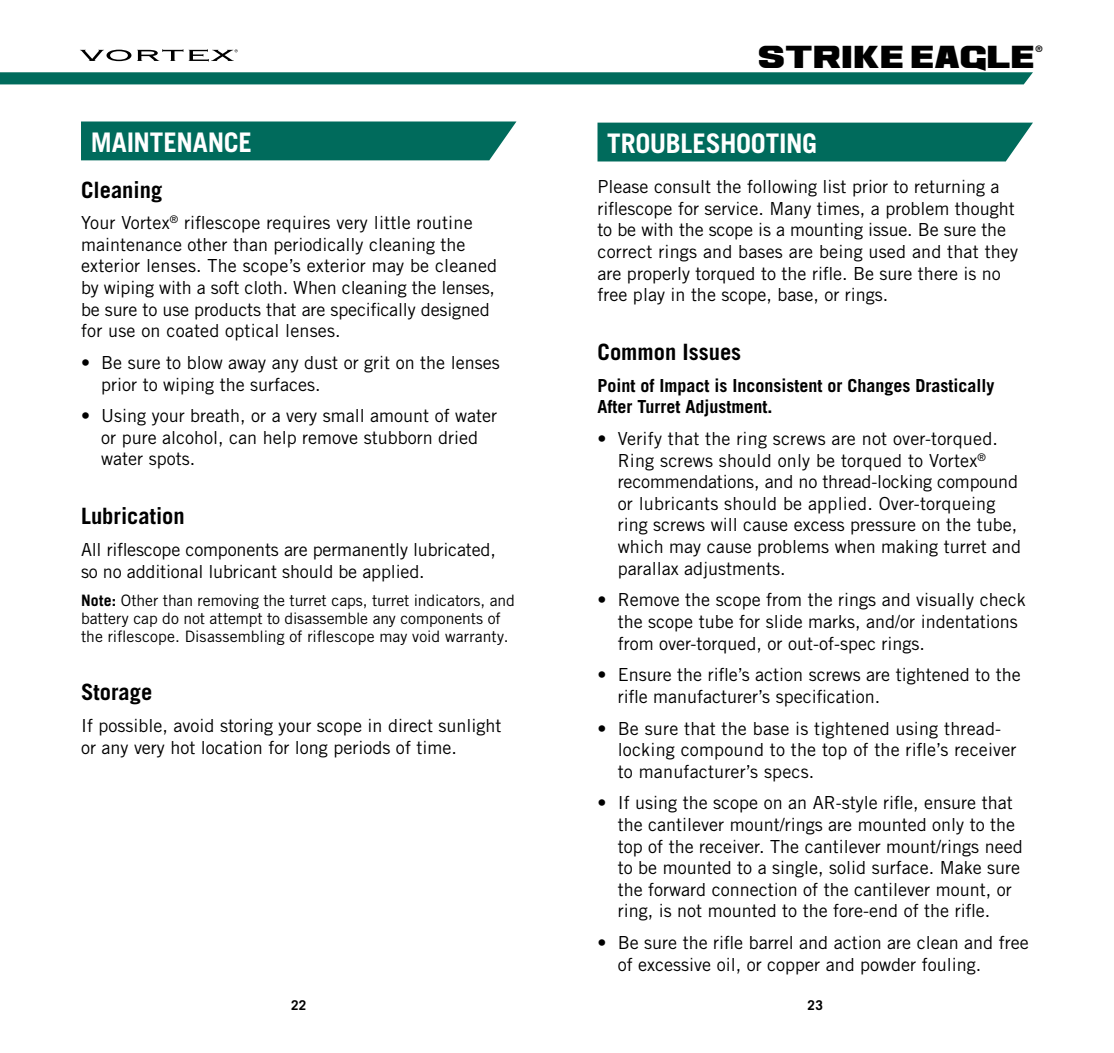
<style>
.page{position:relative;width:1114px;height:1053px;background:#fff}
.page>*{position:absolute;margin:0;border:0;box-sizing:border-box;transform-origin:0 0}
.t1{font:700 27px "Trade Gothic LT Std";letter-spacing:-.01em;color:#fff}
.t2{font:24.75px "Ash";letter-spacing:.005em;color:#000}
.t3{font:700 22.5px "Trade Gothic LT Std";color:#000}
.t4{font:18px/21.6px "Trade Gothic LT Std";color:#000}
.t5{font:700 18px/21.6px "Trade Gothic LT Std";color:#000}
.t6{font:15.75px/18px "Trade Gothic LT Std";color:#000}
.t7{font:700 13.5px "Trade Gothic LT Std";color:#000}
.t8{font:9px "Trade Gothic LT Std Bd Cn 20";color:#000}
.s1{font-weight:700}
</style>
<div class="page">
<svg style="left:0;top:72px;width:1033px;height:12px;background:#076f60"></svg>
<svg style="left:80px;top:49px;width:158px;height:12px"></svg>
<div style="left:597px;top:123px;width:436px;height:38px;background:#006b5c"></div>
<div style="left:81px;top:122px;width:435px;height:38px;background:#006b5c"></div>
<h1 class="t1" style="left:91px;top:126px;width:163px">MAINTENANCE</h1>
<p class="t3" style="left:81px;top:176px;width:83px">Cleaning</p>
<p class="t4" style="left:81px;top:212px;width:418px">Your Vortex<sup>®</sup> riflescope requires very little routine maintenance other than periodically cleaning the exterior lenses. The scope’s exterior may be cleaned by wiping with a soft cloth. When cleaning the lenses, be sure to use products that are specifically designed for use on coated optical lenses.</p>
<p class="t4" style="left:101px;top:352px;width:400px;text-indent:-20px">• Be sure to blow away any dust or grit on the lenses prior to wiping the surfaces.</p>
<p class="t4" style="left:101px;top:405px;width:397px;text-indent:-20px">• Using your breath, or a very small amount of water or pure alcohol, can help remove stubborn dried water spots.</p>
<p class="t3" style="left:81px;top:502px;width:105px">Lubrication</p>
<p class="t4" style="left:81px;top:539px;width:416px">All riflescope components are permanently lubricated, so no additional lubricant should be applied.</p>
<p class="t6" style="left:81px;top:591px;width:435px"><span class="s1">Note:</span> Other than removing the turret caps, turret indicators, and battery cap do not attempt to disassemble any components of the riflescope. Disassembling of riflescope may void warranty.</p>
<p class="t3" style="left:81px;top:679px;width:73px">Storage</p>
<p class="t4" style="left:81px;top:715px;width:422px">If possible, avoid storing your scope in direct sunlight or any very hot location for long periods of time.</p>
<h2 class="t2" style="left:759px;top:43px;width:278px">STRIKE EAGLE</h2>
<p class="t8" style="left:1035px;top:43px;width:9px">®</p>
<h1 class="t1" style="left:607px;top:127px;width:211px">TROUBLESHOOTING</h1>
<p class="t4" style="left:597px;top:176px;width:422px">Please consult the following list prior to returning a riflescope for service. Many times, a problem thought to be with the scope is a mounting issue. Be sure the correct rings and bases are being used and that they are properly torqued to the rifle. Be sure there is no free play in the scope, base, or rings.</p>
<p class="t3" style="left:597px;top:338px;width:145px">Common Issues</p>
<p class="t5" style="left:597px;top:374px;width:399px">Point of Impact is Inconsistent or Changes Drastically<br>After Turret Adjustment.</p>
<p class="t4" style="left:618px;top:428px;width:405px;text-indent:-20px">• Verify that the ring screws are not over-torqued.<br>Ring screws should only be torqued to Vortex<sup>® </sup>recommendations, and no thread-locking compound or lubricants should be applied. Over-torqueing ring screws will cause excess pressure on the tube, which may cause problems when making turret and parallax adjustments.</p>
<p class="t4" style="left:618px;top:589px;width:409px;text-indent:-20px">• Remove the scope from the rings and visually check the scope tube for slide marks, and/or indentations from over-torqued, or out-of-spec rings.</p>
<p class="t4" style="left:618px;top:664px;width:404px;text-indent:-20px">• Ensure the rifle’s action screws are tightened to the rifle manufacturer’s specification.</p>
<p class="t4" style="left:618px;top:717px;width:400px;text-indent:-20px">• Be sure that the base is tightened using thread&shy;locking compound to the top of the rifle’s receiver to manufacturer’s specs.</p>
<p class="t4" style="left:618px;top:792px;width:406px;text-indent:-20px">• If using the scope on an AR-style rifle, ensure that the cantilever mount/rings are mounted only to the top of the receiver. The cantilever mount/rings need to be mounted to a single, solid surface. Make sure the forward connection of the cantilever mount, or ring, is not mounted to the fore-end of the rifle.</p>
<p class="t4" style="left:618px;top:932px;width:412px;text-indent:-20px">• Be sure the rifle barrel and action are clean and free of excessive oil, or copper and powder fouling.</p>
<p class="t7" style="left:291px;top:996px;width:17px">22</p>
<p class="t7" style="left:807px;top:996px;width:17px">23</p>
</div>
